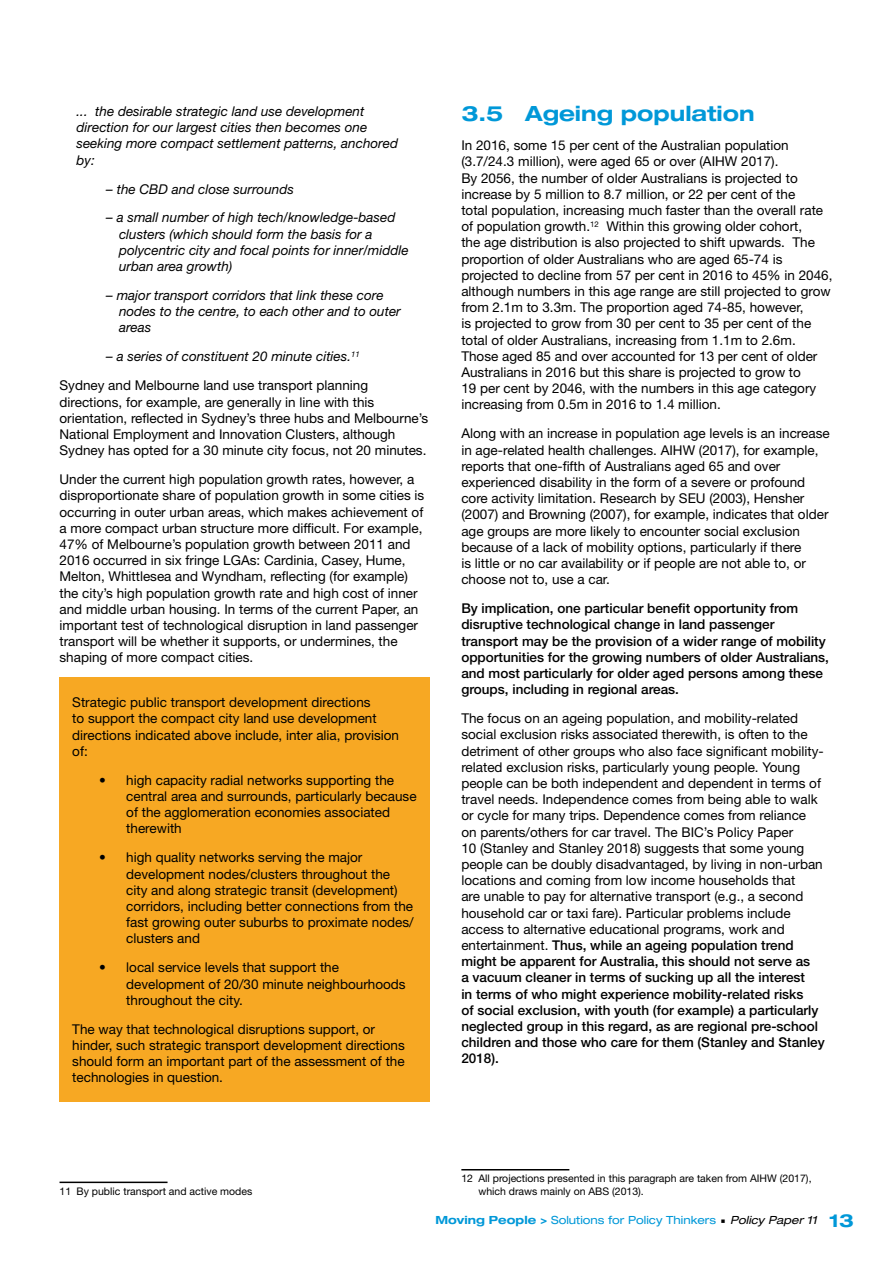
<style>
.page{position:relative;width:893px;height:1263px;background:#fff}
.page>*{position:absolute;margin:0;border:0;box-sizing:border-box;transform-origin:0 0}
.t1{font:700 expanded 21px "Helvetica Neue LT Std";color:#0098d8}
.t2{font:13.5px/16.2px "Helvetica Neue LT Std";color:#000}
.t3{font:italic 13.5px/16.2px "Helvetica Neue LT Std";color:#000}
.t4{font:500 13.5px/16.2px "Helvetica Neue LT Std";color:#000}
.t5{font:expanded 11.25px "Helvetica Neue LT Std";color:#0098d8}
.t6{font:10.5px/12.6px "Helvetica Neue LT Std";color:#000}
.s1{font-style:italic}
.s2{font-weight:500}
.s3{font-weight:700}
.s4{font-style:italic;color:#000}
.s5{font-weight:700;font-size:18px}
</style>
<div class="page">
<div style="left:60px;top:678px;width:370px;height:424px;background:#f7a823"></div>
<hr style="left:60px;top:1181px;width:108px;height:2px;background:#000">
<hr style="left:461px;top:1169px;width:108px;height:1px;background:#000">
<p class="t3" style="left:77px;top:103px;width:323px">... the desirable strategic land use development direction for our largest cities then becomes one seeking more compact settlement patterns, anchored by:</p>
<p class="t3" style="left:106px;top:180px;width:189px">– the CBD and close surrounds</p>
<p class="t3" style="left:119px;top:209px;width:291px;text-indent:-13px">– a small number of high tech/knowledge-based clusters (which should form the basis for a polycentric city and focal points for inner/middle urban area growth)</p>
<p class="t3" style="left:119px;top:287px;width:283px;text-indent:-13px">– major transport corridors that link these core nodes to the centre, to each other and to outer areas</p>
<p class="t2" style="left:60px;top:342px;width:310px;line-height:29px;text-indent:47px"><span class="s1">– a series of constituent 20 minute cities.</span><sup>11<br></sup>Sydney and Melbourne land use transport planning</p>
<p class="t2" style="left:60px;top:393px;width:370px">directions, for example, are generally in line with this orientation, reflected in Sydney’s three hubs and Melbourne’s National Employment and Innovation Clusters, although Sydney has opted for a 30 minute city focus, not 20 minutes.</p>
<p class="t2" style="left:60px;top:471px;width:366px">Under the current high population growth rates, however, a disproportionate share of population growth in some cities is occurring in outer urban areas, which makes achievement of a more compact urban structure more difficult. For example, 47% of Melbourne’s population growth between 2011 and 2016 occurred in six fringe LGAs: Cardinia, Casey, Hume, Melton, Whittlesea and Wyndham, reflecting (for example) the city’s high population growth rate and high cost of inner and middle urban housing. In terms of the current Paper, an important test of technological disruption in land passenger transport will be whether it supports, or undermines, the shaping of more compact cities.</p>
<p class="t2" style="left:72px;top:694px;width:328px">Strategic public transport development directions<br>to support the compact city land use development directions indicated above include, inter alia, provision of:</p>
<p class="t2" style="left:126px;top:772px;width:292px;text-indent:-27px">• high capacity radial networks supporting the central area and surrounds, particularly because of the agglomeration economies associated therewith</p>
<p class="t2" style="left:126px;top:849px;width:289px;text-indent:-27px">• high quality networks serving the major development nodes/clusters throughout the city and along strategic transit (development) corridors, including better connections from the fast growing outer suburbs to proximate nodes/ clusters and</p>
<p class="t2" style="left:126px;top:959px;width:281px;text-indent:-27px">• local service levels that support the development of 20/30 minute neighbourhoods throughout the city.</p>
<p class="t2" style="left:72px;top:1020px;width:334px">The way that technological disruptions support, or hinder, such strategic transport development directions should form an important part of the assessment of the technologies in question.</p>
<h1 class="t1" style="left:461px;top:101px;width:295px">3.5 Ageing population</h1>
<p class="t2" style="left:461px;top:137px;width:373px">In 2016, some 15 per cent of the Australian population (3.7/24.3 million), were aged 65 or over (AIHW 2017).<br>By 2056, the number of older Australians is projected to increase by 5 million to 8.7 million, or 22 per cent of the<br>total population, increasing much faster than the overall rate of population growth.<sup>12</sup> Within this growing older cohort,<br>the age distribution is also projected to shift upwards. The proportion of older Australians who are aged 65-74 is projected to decline from 57 per cent in 2016 to 45% in 2046, although numbers in this age range are still projected to grow from 2.1m to 3.3m. The proportion aged 74-85, however,<br>is projected to grow from 30 per cent to 35 per cent of the total of older Australians, increasing from 1.1m to 2.6m.<br>Those aged 85 and over accounted for 13 per cent of older Australians in 2016 but this share is projected to grow to<br>19 per cent by 2046, with the numbers in this age category increasing from 0.5m in 2016 to 1.4 million.</p>
<p class="t2" style="left:461px;top:425px;width:370px">Along with an increase in population age levels is an increase in age-related health challenges. AIHW (2017), for example, reports that one-fifth of Australians aged 65 and over experienced disability in the form of a severe or profound core activity limitation. Research by SEU (2003), Hensher (2007) and Browning (2007), for example, indicates that older age groups are more likely to encounter social exclusion because of a lack of mobility options, particularly if there<br>is little or no car availability or if people are not able to, or choose not to, use a car.</p>
<p class="t4" style="left:461px;top:600px;width:369px">By implication, one particular benefit opportunity from disruptive technological change in land passenger transport may be the provision of a wider range of mobility opportunities for the growing numbers of older Australians, and most particularly for older aged persons among these groups, including in regional areas.</p>
<p class="t2" style="left:461px;top:710px;width:365px">The focus on an ageing population, and mobility-related social exclusion risks associated therewith, is often to the detriment of other groups who also face significant mobility&shy;related exclusion risks, particularly young people. Young people can be both independent and dependent in terms of travel needs. Independence comes from being able to walk or cycle for many trips. Dependence comes from reliance on parents/others for car travel. The BIC’s Policy Paper<br>10 (Stanley and Stanley 2018) suggests that some young people can be doubly disadvantaged, by living in non-urban locations and coming from low income households that<br>are unable to pay for alternative transport (e.g., a second household car or taxi fare). Particular problems include access to alternative educational programs, work and entertainment. <span class="s2">Thus, while an ageing population trend might be apparent for Australia, this should not serve as<br>a vacuum cleaner in terms of sucking up all the interest<br>in terms of who might experience mobility-related risks<br>of social exclusion, with youth (for example) a particularly neglected group in this regard, as are regional pre-school children and those who care for them (Stanley and Stanley 2018).</span></p>
<p class="t6" style="left:60px;top:1185px;width:194px">11 By public transport and active modes</p>
<p class="t6" style="left:478px;top:1172px;width:335px;text-indent:-17px">12 All projections presented in this paragraph are taken from AIHW (2017), which draws mainly on ABS (2013).</p>
<p class="t5" style="left:435px;top:1213px;width:420px"><span class="s3">Moving People &gt;</span> Solutions for Policy Thinkers <span class="s4">Policy Paper 11</span> <span class="s5">13</span></p>
</div>
